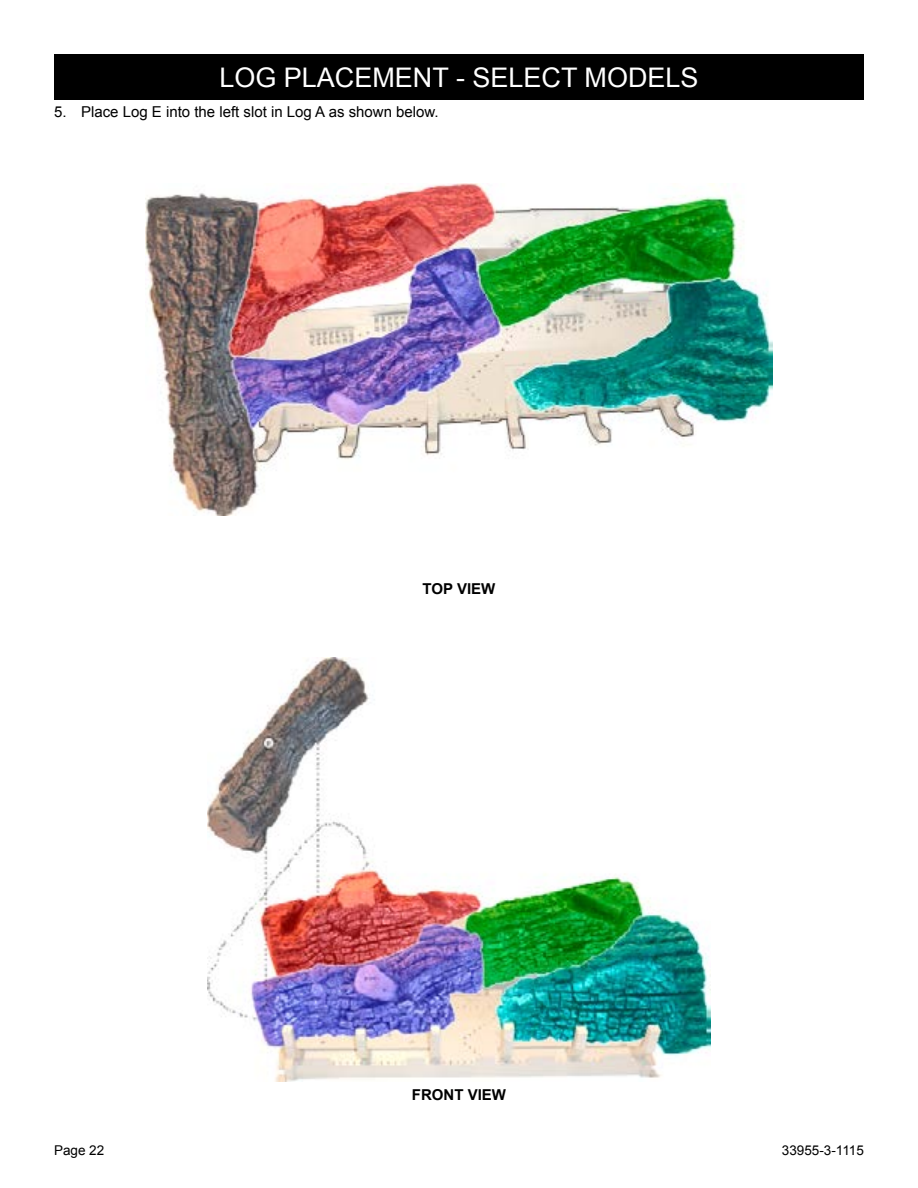
<style>
.page{position:relative;width:918px;height:1188px;background:#fff}
.page>*{position:absolute;margin:0;border:0;box-sizing:border-box;transform-origin:0 0}
.t1{font:27px "Arial";color:#fff}
.t2{font:15px "Arial";color:#000}
.t3{font:700 15px "Arial";color:#000}
.t4{font:13.5px "Arial";color:#000}
</style>
<div class="page">
<div style="left:54px;top:54px;width:810px;height:46px;background:#000"></div>
<img style="left:145px;top:184px;width:628px;height:331px">
<img style="left:207px;top:658px;width:504px;height:423px">
<h1 class="t1" style="left:219px;top:59px;width:481px">LOG PLACEMENT - SELECT MODELS</h1>
<p class="t2" style="left:54px;top:102px;width:386px">5. Place Log E into the left slot in Log A as shown below.</p>
<p class="t3" style="left:423px;top:579px;width:74px">TOP VIEW</p>
<p class="t3" style="left:412px;top:1084px;width:96px">FRONT VIEW</p>
<p class="t4" style="left:54px;top:1142px;width:52px">Page 22</p>
<p class="t4" style="left:782px;top:1142px;width:84px">33955-3-1115</p>
</div>
